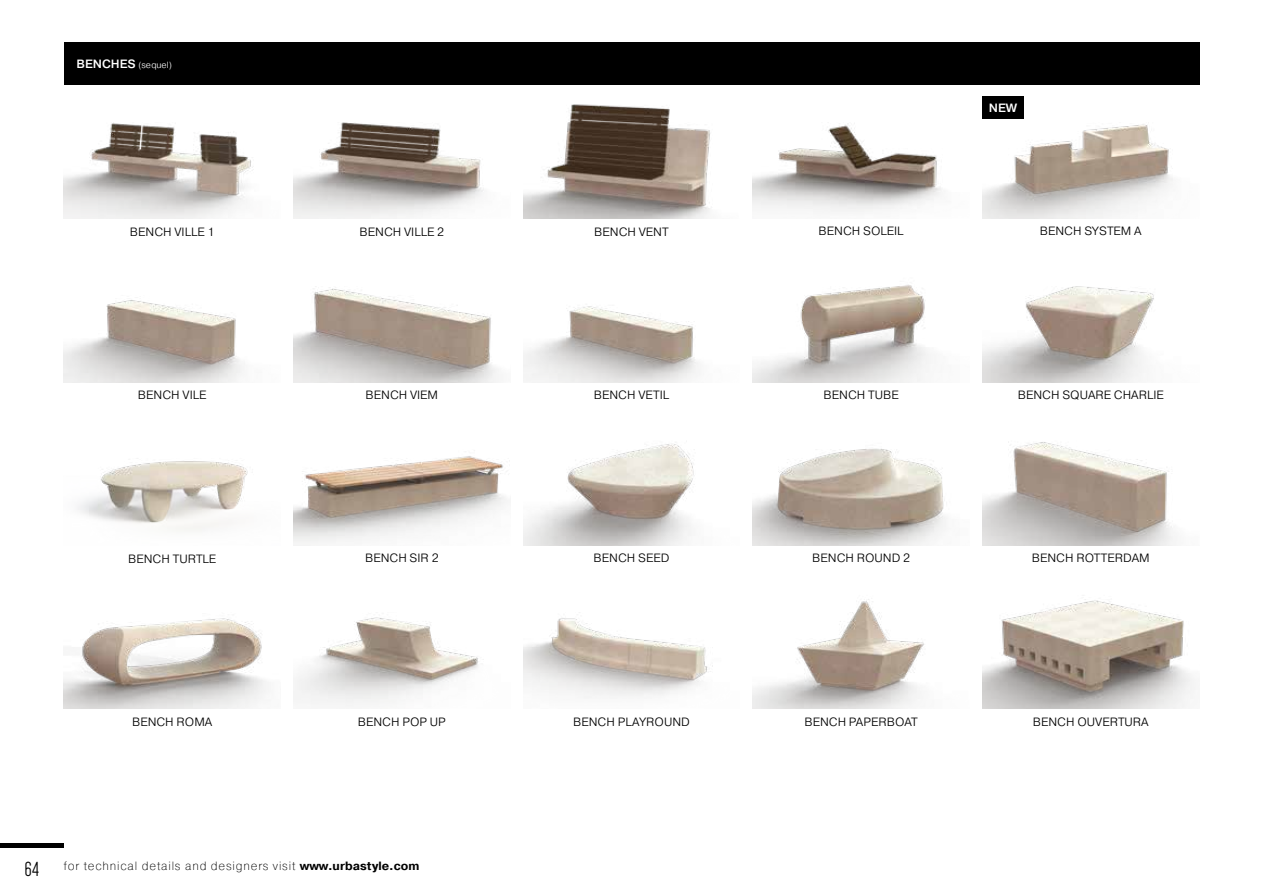
<style>
.page{position:relative;width:1263px;height:893px;background:#fff}
.page>*{position:absolute;margin:0;border:0;box-sizing:border-box;transform-origin:0 0}
.t1{font:21px "Dense";color:#000}
.t2{font:300 12px "Pragmatica";color:#000}
.t3{font:200 12px "Pragmatica";letter-spacing:.07em;color:#000}
.t4{font:500 12px "Pragmatica";color:#fff}
.t5{font:300 9px "Pragmatica";color:#fff}
.s1{font-weight:500;font-size:12px}
.s2{font-weight:700}
</style>
<div class="page">
<img style="left:293px;top:122px;width:191px;height:97px">
<img style="left:64px;top:122px;width:189px;height:97px">
<img style="left:523px;top:104px;width:187px;height:115px">
<img style="left:753px;top:125px;width:188px;height:87px">
<img style="left:293px;top:456px;width:213px;height:90px">
<img style="left:523px;top:306px;width:175px;height:76px">
<img style="left:293px;top:287px;width:204px;height:95px">
<img style="left:64px;top:300px;width:178px;height:82px">
<img style="left:753px;top:285px;width:176px;height:97px">
<img style="left:982px;top:97px;width:191px;height:122px">
<div style="left:982px;top:97px;width:41px;height:22px;background:#000"></div>
<img style="left:982px;top:286px;width:172px;height:96px">
<img style="left:523px;top:444px;width:171px;height:102px">
<img style="left:753px;top:448px;width:193px;height:98px">
<img style="left:982px;top:442px;width:191px;height:104px">
<img style="left:64px;top:618px;width:202px;height:91px">
<img style="left:293px;top:617px;width:185px;height:89px">
<img style="left:523px;top:618px;width:190px;height:80px">
<img style="left:753px;top:599px;width:171px;height:110px">
<img style="left:982px;top:599px;width:213px;height:110px">
<div style="left:64px;top:43px;width:1135px;height:42px;background:#000"></div>
<img style="left:77px;top:461px;width:171px;height:70px">
<hr style="left:0;top:844px;width:64px;height:4px;background:#000">
<p class="t5" style="left:77px;top:59px;width:97px"><span class="s1">BENCHES</span> (sequel)</p>
<p class="t2" style="left:130px;top:224px;width:86px">BENCH VILLE 1</p>
<p class="t2" style="left:360px;top:224px;width:86px">BENCH VILLE 2</p>
<p class="t2" style="left:594px;top:224px;width:76px">BENCH VENT</p>
<p class="t2" style="left:818px;top:224px;width:87px">BENCH SOLEIL</p>
<p class="t2" style="left:138px;top:387px;width:70px">BENCH VILE</p>
<p class="t2" style="left:365px;top:387px;width:74px">BENCH VIEM</p>
<p class="t2" style="left:594px;top:387px;width:77px">BENCH VETIL</p>
<p class="t2" style="left:823px;top:387px;width:77px">BENCH TUBE</p>
<p class="t4" style="left:989px;top:100px;width:30px">NEW</p>
<p class="t2" style="left:1040px;top:224px;width:104px">BENCH SYSTEM A</p>
<p class="t2" style="left:1018px;top:387px;width:148px">BENCH SQUARE CHARLIE</p>
<p class="t2" style="left:128px;top:551px;width:90px">BENCH TURTLE</p>
<p class="t2" style="left:365px;top:551px;width:75px">BENCH SIR 2</p>
<p class="t2" style="left:594px;top:551px;width:77px">BENCH SEED</p>
<p class="t2" style="left:812px;top:551px;width:99px">BENCH ROUND 2</p>
<p class="t2" style="left:1032px;top:551px;width:120px">BENCH ROTTERDAM</p>
<p class="t2" style="left:132px;top:714px;width:82px">BENCH ROMA</p>
<p class="t2" style="left:358px;top:714px;width:90px">BENCH POP UP</p>
<p class="t2" style="left:573px;top:714px;width:118px">BENCH PLAYROUND</p>
<p class="t2" style="left:804px;top:714px;width:115px">BENCH PAPERBOAT</p>
<p class="t2" style="left:1033px;top:714px;width:117px">BENCH OUVERTURA</p>
<h1 class="t1" style="left:24px;top:859px;width:16px">64</h1>
<p class="t3" style="left:64px;top:858px;width:357px">for technical details and designers visit <span class="s2">www.urbastyle.com</span></p>
</div>
